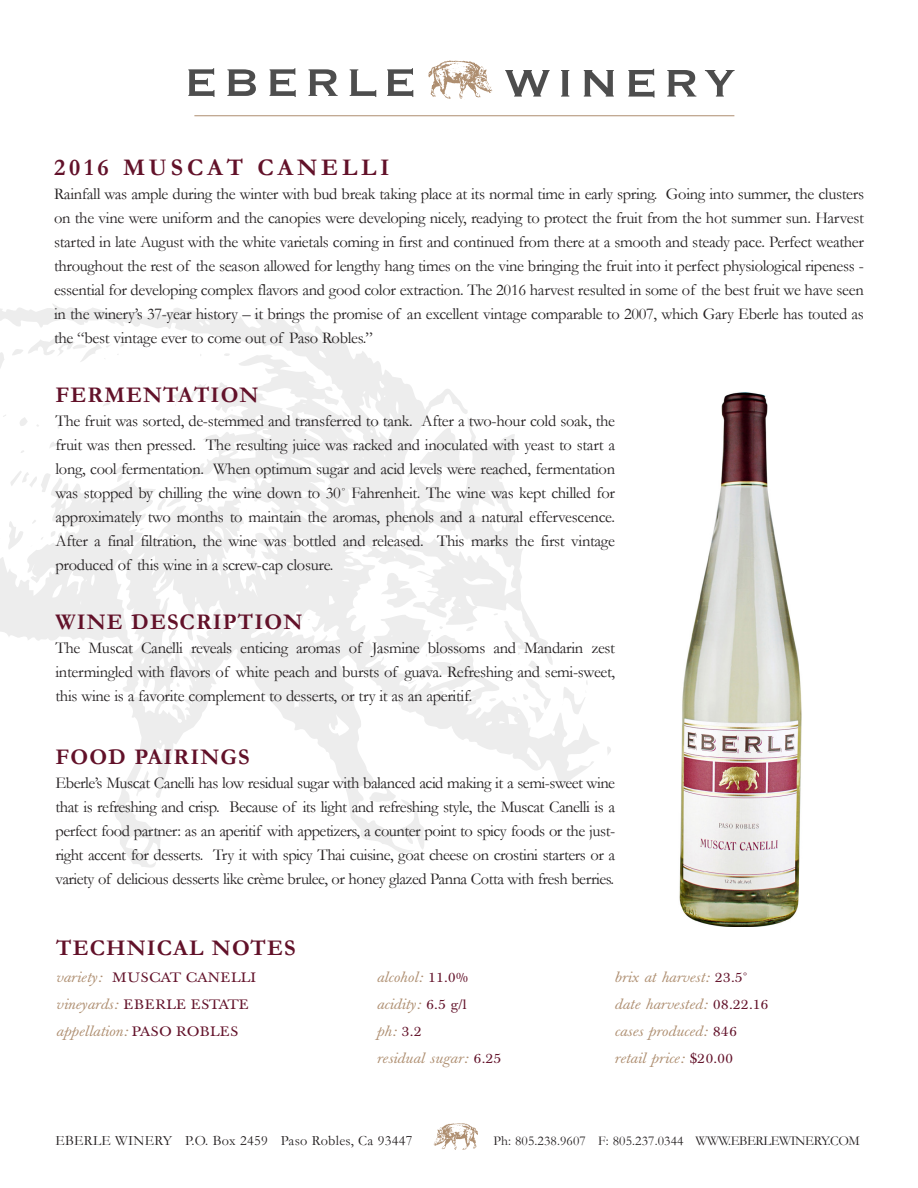
<style>
.page{position:relative;width:918px;height:1188px;background:#fff}
.page>*{position:absolute;margin:0;border:0;box-sizing:border-box;transform-origin:0 0}
.t1{font:700 24px "Garamond";letter-spacing:.16em;color:#621129}
.t2{font:700 22.5px "Garamond";letter-spacing:.05em;color:#621129}
.t3{font:16.5px/24px "Garamond";letter-spacing:-.02em;color:#231f20;text-align:justify}
.t4{font:italic 14.85px "Baskerville";letter-spacing:.02em;color:#ae8e70;scale:1.11 1}
.t5{font:14.25px "Garamond";letter-spacing:.02em;color:#231f20}
.t6{font:13.5px "Garamond";letter-spacing:-.01em;color:#231f20}
.t7{font:13.5px "Baskerville";letter-spacing:.02em;color:#621129;scale:1.11 1}
.s1{font-style:italic;font-size:14.85px;color:#ae8e70}
.s2{font-style:normal;font-size:13.5px;color:#621129}
</style>
<div class="page">
<svg style="left:0;top:304px;width:611px;height:580px"></svg>
<svg style="left:433px;top:1123px;width:45px;height:27px"></svg>
<svg style="left:428px;top:60px;width:65px;height:39px"></svg>
<hr style="left:194px;top:116px;width:540px;height:1px;background:#ae8e70">
<svg style="left:505px;top:70px;width:45px;height:27px"></svg>
<svg style="left:561px;top:70px;width:8px;height:27px"></svg>
<svg style="left:584px;top:70px;width:30px;height:27px"></svg>
<svg style="left:628px;top:69px;width:26px;height:29px"></svg>
<svg style="left:667px;top:70px;width:29px;height:27px"></svg>
<svg style="left:705px;top:70px;width:30px;height:27px"></svg>
<svg style="left:188px;top:68px;width:26px;height:29px"></svg>
<svg style="left:227px;top:69px;width:29px;height:27px"></svg>
<svg style="left:270px;top:68px;width:26px;height:29px"></svg>
<svg style="left:308px;top:69px;width:30px;height:27px"></svg>
<svg style="left:350px;top:69px;width:26px;height:28px"></svg>
<svg style="left:387px;top:68px;width:26px;height:29px"></svg>
<img style="left:679px;top:392px;width:123px;height:535px">
<p class="t1" style="left:54px;top:153px;width:337px">2016 MUSCAT CANELLI</p>
<p class="t3" style="left:54px;top:182px;width:812px">Rainfall was ample during the winter with bud break taking place at its normal time in early spring. Going into summer, the clusters on the vine were uniform and the canopies were developing nicely, readying to protect the fruit from the hot summer sun. Harvest started in late August with the white varietals coming in first and continued from there at a smooth and steady pace. Perfect weather throughout the rest of the season allowed for lengthy hang times on the vine bringing the fruit into it perfect physiological ripeness - essential for developing complex flavors and good color extraction. The 2016 harvest resulted in some of the best fruit we have seen in the winery’s 37-year history – it brings the promise of an excellent vintage comparable to 2007, which Gary Eberle has touted as the “best vintage ever to come out of Paso Robles.”</p>
<p class="t2" style="left:56px;top:381px;width:205px">FERMENTATION</p>
<p class="t3" style="left:56px;top:408px;width:561px">The fruit was sorted, de-stemmed and transferred to tank. After a two-hour cold soak, the fruit was then pressed. The resulting juice was racked and inoculated with yeast to start a long, cool fermentation. When optimum sugar and acid levels were reached, fermentation was stopped by chilling the wine down to 30˚ Fahrenheit. The wine was kept chilled for approximately two months to maintain the aromas, phenols and a natural effervescence.<br>After a final filtration, the wine was bottled and released. This marks the first vintage produced of this wine in a screw-cap closure.</p>
<p class="t2" style="left:56px;top:608px;width:248px">WINE DESCRIPTION</p>
<p class="t3" style="left:56px;top:636px;width:561px">The Muscat Canelli reveals enticing aromas of Jasmine blossoms and Mandarin zest intermingled with flavors of white peach and bursts of guava. Refreshing and semi-sweet, this wine is a favorite complement to desserts, or try it as an aperitif.</p>
<p class="t2" style="left:56px;top:743px;width:196px">FOOD PAIRINGS</p>
<p class="t3" style="left:56px;top:771px;width:561px">Eberle’s Muscat Canelli has low residual sugar with balanced acid making it a semi-sweet wine that is refreshing and crisp. Because of its light and refreshing style, the Muscat Canelli is a perfect food partner: as an aperitif with appetizers, a counter point to spicy foods or the just&shy;right accent for desserts. Try it with spicy Thai cuisine, goat cheese on crostini starters or a variety of delicious desserts like crème brulee, or honey glazed Panna Cotta with fresh berries.</p>
<p class="t2" style="left:56px;top:934px;width:241px">TECHNICAL NOTES</p>
<p class="t7" style="left:56px;top:969px;width:181px"><span class="s1">variety:</span> MUSCAT CANELLI</p>
<p class="t7" style="left:56px;top:996px;width:175px"><span class="s1">vineyards:</span> EBERLE ESTATE</p>
<p class="t4" style="left:56px;top:1022px;width:166px">appellation: <span class="s2">PASO ROBLES</span></p>
<p class="t4" style="left:377px;top:968px;width:84px">alcohol: <span class="s2">11.0%</span></p>
<p class="t4" style="left:377px;top:995px;width:82px">acidity: <span class="s2">6.5 g/l</span></p>
<p class="t4" style="left:377px;top:1022px;width:42px">ph: <span class="s2">3.2</span></p>
<p class="t4" style="left:377px;top:1049px;width:114px">residual sugar: <span class="s2">6.25</span></p>
<p class="t4" style="left:615px;top:968px;width:121px">brix at harvest: <span class="s2">23.5˚</span></p>
<p class="t4" style="left:615px;top:995px;width:140px">date harvested: <span class="s2">08.22.16</span></p>
<p class="t4" style="left:615px;top:1022px;width:112px">cases produced: <span class="s2">846</span></p>
<p class="t4" style="left:615px;top:1049px;width:108px">retail price: <span class="s2">$20.00</span></p>
<p class="t5" style="left:56px;top:1132px;width:358px">EBERLE WINERY P.O. Box 2459 Paso Robles, Ca 93447</p>
<p class="t6" style="left:493px;top:1132px;width:368px">Ph: 805.238.9607 F: 805.237.0344 WWW.EBERLEWINERY.COM</p>
</div>
